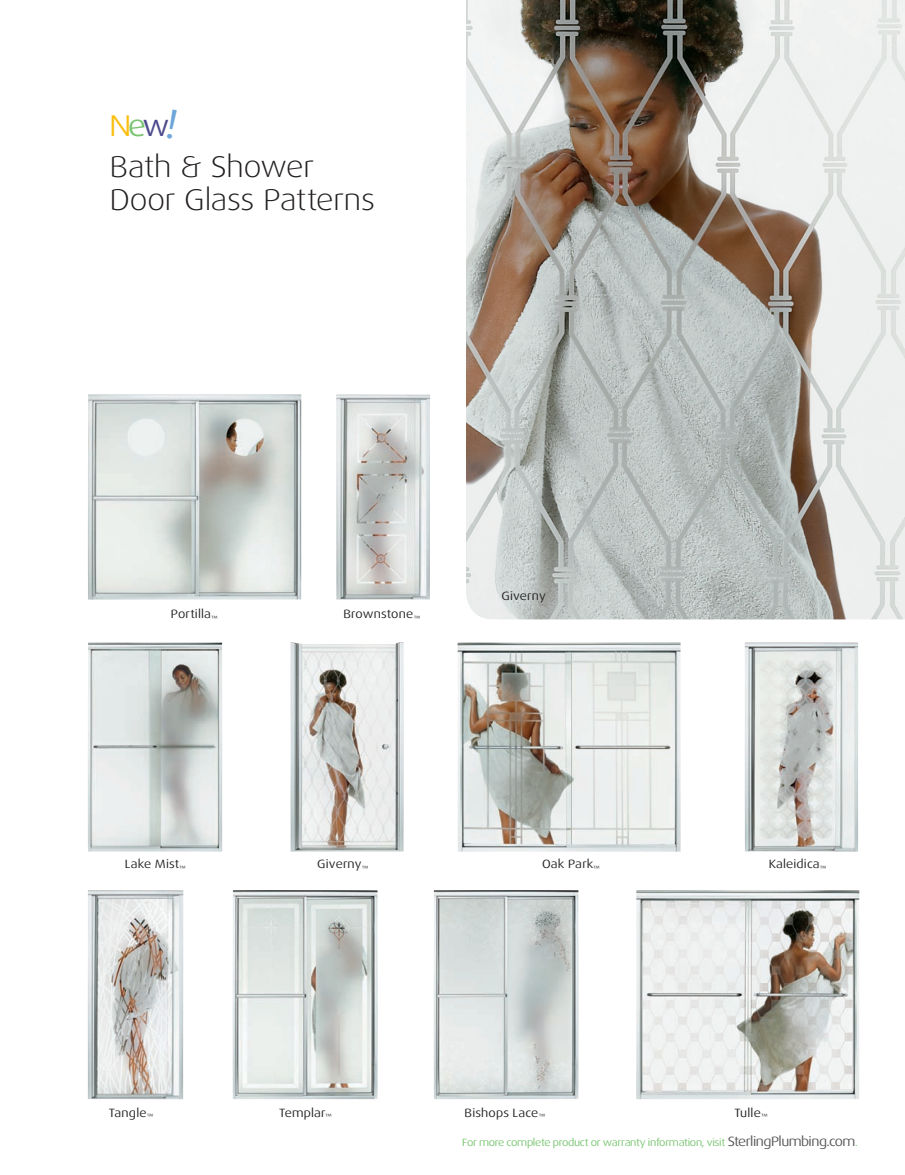
<style>
.page{position:relative;width:905px;height:1175px;background:#fff}
.page>*{position:absolute;margin:0;border:0;box-sizing:border-box;transform-origin:0 0}
.t1{font:300 30px/33px "Dax Wide";letter-spacing:-.005em;color:#231f20}
.t2{font:30px "Dax Wide";color:#fdbe12}
.t3{font:12px "Dax Wide";letter-spacing:.015em;color:#231f20}
.t4{font:10.5px "Dax Wide";letter-spacing:-.03em;color:#78c470}
.s1{color:#78c470}
.s2{color:#4c4a8c}
.s3{font-size:13.5px;color:#57585a}
</style>
<div class="page">
<img style="left:88px;top:394px;width:213px;height:205px">
<img style="left:336px;top:394px;width:94px;height:205px">
<img style="left:466px;top:0;width:438px;height:619px">
<img style="left:88px;top:890px;width:95px;height:209px">
<img style="left:744px;top:642px;width:114px;height:209px">
<img style="left:457px;top:642px;width:223px;height:209px">
<img style="left:636px;top:890px;width:223px;height:209px">
<img style="left:88px;top:642px;width:134px;height:209px">
<img style="left:233px;top:890px;width:144px;height:209px">
<img style="left:433px;top:890px;width:145px;height:209px">
<img style="left:290px;top:642px;width:114px;height:209px">
<h1 class="t2" style="left:109px;top:113px;width:62px">N<span class="s1">e</span><span class="s2">w</span></h1>
<h1 class="t1" style="left:110px;top:153px;width:266px">Bath &amp; Shower<br>Door Glass Patterns</h1>
<p class="t3" style="left:171px;top:608px;width:49px">Portilla<sub>™</sub></p>
<p class="t3" style="left:343px;top:608px;width:78px">Brownstone<sub>™</sub></p>
<p class="t3" style="left:501px;top:591px;width:46px">Giverny</p>
<p class="t3" style="left:125px;top:858px;width:63px">Lake Mist<sub>™</sub></p>
<p class="t3" style="left:317px;top:858px;width:53px">Giverny<sub>™</sub></p>
<p class="t3" style="left:542px;top:858px;width:59px">Oak Park<sub>™</sub></p>
<p class="t3" style="left:768px;top:858px;width:59px">Kaleidica<sub>™</sub></p>
<p class="t3" style="left:109px;top:1107px;width:46px">Tangle<sub>™</sub></p>
<p class="t3" style="left:279px;top:1107px;width:54px">Templar<sub>™</sub></p>
<p class="t3" style="left:464px;top:1107px;width:82px">Bishops Lace<sub>™</sub></p>
<p class="t3" style="left:734px;top:1107px;width:35px">Tulle<sub>™</sub></p>
<p class="t4" style="left:462px;top:1137px;width:397px">For more complete product or warranty information, visit <span class="s3">SterlingPlumbing.com</span>.</p>
</div>
